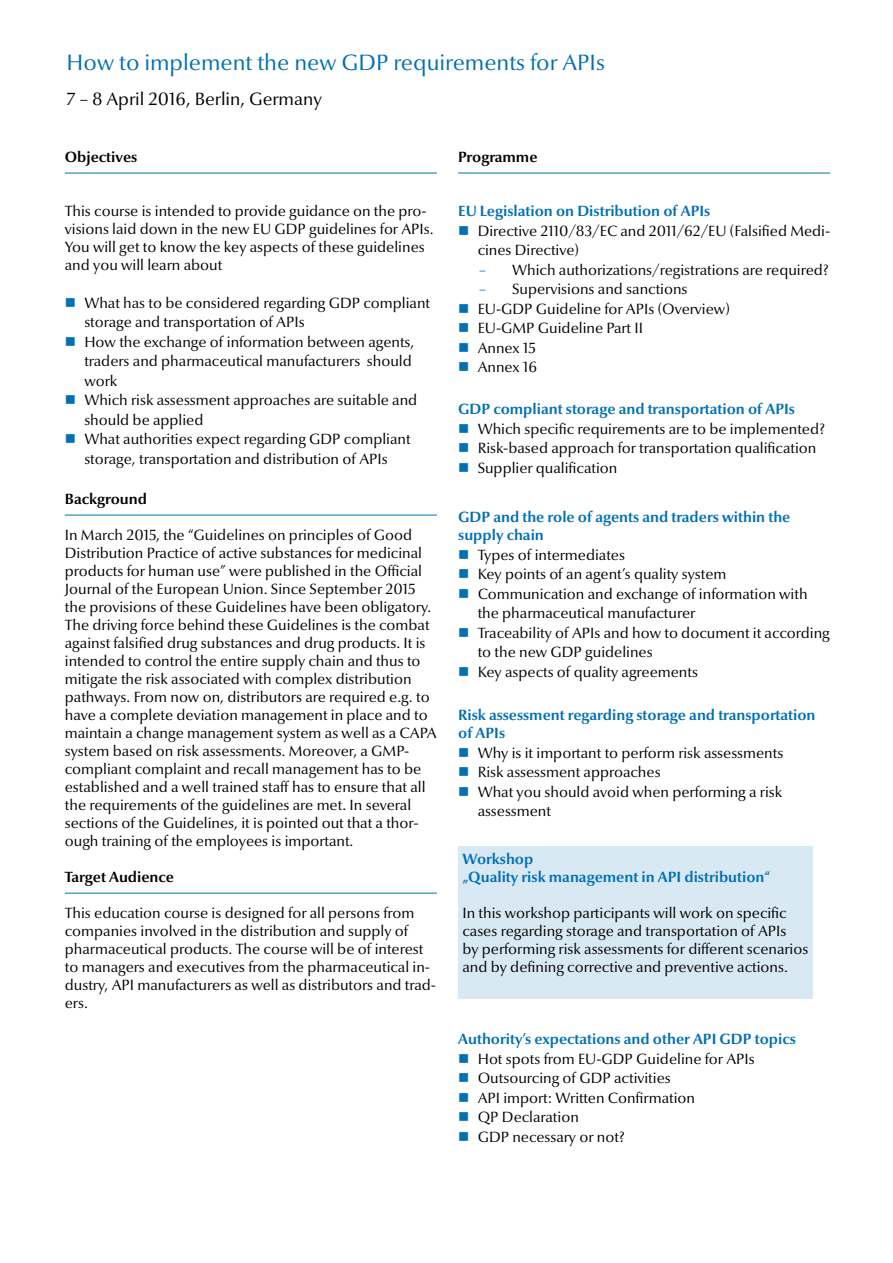
<style>
.page{position:relative;width:893px;height:1263px;background:#fff}
.page>*{position:absolute;margin:0;border:0;box-sizing:border-box;transform-origin:0 0}
.t1{font:22.5px "Optima Nova LT";color:#006fb4}
.t2{font:18px "Optima Nova LT";color:#000}
.t3{font:15px/18px "Optima Nova LT";color:#000}
.t4{font:700 15px/18px "Optima Nova LT";color:#006fb4}
.t5{font:700 15px "Optima Nova LT";color:#000}
.s1{color:#006fb4}
</style>
<div class="page">
<hr style="left:65px;top:173px;width:372px;height:1px;background:#006fb4">
<hr style="left:65px;top:515px;width:372px;height:1px;background:#006fb4">
<hr style="left:65px;top:893px;width:372px;height:1px;background:#006fb4">
<hr style="left:458px;top:173px;width:372px;height:1px;background:#006fb4">
<div style="left:458px;top:846px;width:355px;height:152px;background:#d9e9f4"></div>
<h1 class="t1" style="left:67px;top:50px;width:540px">How to implement the new GDP requirements for APIs</h1>
<p class="t2" style="left:67px;top:89px;width:257px">7 – 8 April 2016, Berlin, Germany</p>
<p class="t5" style="left:65px;top:148px;width:74px">Objectives</p>
<p class="t3" style="left:65px;top:202px;width:370px">This course is intended to provide guidance on the pro&shy;visions laid down in the new EU GDP guidelines for APIs.<br>You will get to know the key aspects of these guidelines and you will learn about</p>
<p class="t3" style="left:84px;top:293px;width:347px;line-height:19.5px">What has to be considered regarding GDP compliant storage and transportation of APIs<br>How the exchange of information between agents, traders and pharmaceutical manufacturers should work<br>Which risk assessment approaches are suitable and should be applied<br>What authorities expect regarding GDP compliant storage, transportation and distribution of APIs</p>
<p class="t5" style="left:65px;top:490px;width:84px">Background</p>
<p class="t3" style="left:65px;top:526px;width:373px">In March 2015, the “Guidelines on principles of Good Distribution Practice of active substances for medicinal products for human use” were published in the Official Journal of the European Union. Since September 2015 the provisions of these Guidelines have been obligatory.<br>The driving force behind these Guidelines is the combat against falsified drug substances and drug products. It is intended to control the entire supply chain and thus to mitigate the risk associated with complex distribution pathways. From now on, distributors are required e.g. to have a complete deviation management in place and to maintain a change management system as well as a CAPA system based on risk assessments. Moreover, a GMP&shy;compliant complaint and recall management has to be established and a well trained staff has to ensure that all the requirements of the guidelines are met. In several sections of the Guidelines, it is pointed out that a thor&shy;ough training of the employees is important.</p>
<p class="t5" style="left:65px;top:868px;width:111px">Target Audience</p>
<p class="t3" style="left:65px;top:904px;width:373px">This education course is designed for all persons from companies involved in the distribution and supply of pharmaceutical products. The course will be of interest to managers and executives from the pharmaceutical in&shy;dustry, API manufacturers as well as distributors and trad&shy;ers.</p>
<p class="t5" style="left:458px;top:148px;width:81px">Programme</p>
<p class="t4" style="left:458px;top:202px;width:254px">EU Legislation on Distribution of APIs</p>
<p class="t3" style="left:478px;top:221px;width:354px;line-height:19.5px">Directive 2110/83/EC and 2011/62/EU (Falsified Medi&shy;cines Directive)</p>
<p class="t3" style="left:479px;top:261px;width:351px"><span class="s1">–</span> Which authorizations/registrations are required?</p>
<p class="t3" style="left:478px;top:279px;width:254px;line-height:19.5px"><span class="s1">–</span> Supervisions and sanctions<br>EU-GDP Guideline for APIs (Overview)<br>EU-GMP Guideline Part II<br>Annex 15<br>Annex 16</p>
<p class="t4" style="left:458px;top:400px;width:338px">GDP compliant storage and transportation of APIs</p>
<p class="t3" style="left:478px;top:419px;width:349px;line-height:19.5px">Which specific requirements are to be implemented?<br>Risk-based approach for transportation qualification<br>Supplier qualification</p>
<p class="t4" style="left:458px;top:508px;width:334px">GDP and the role of agents and traders within the supply chain</p>
<p class="t3" style="left:478px;top:545px;width:354px;line-height:19.5px">Types of intermediates<br>Key points of an agent’s quality system Communication and exchange of information with the pharmaceutical manufacturer<br>Traceability of APIs and how to document it according to the new GDP guidelines<br>Key aspects of quality agreements</p>
<p class="t4" style="left:458px;top:706px;width:359px">Risk assessment regarding storage and transportation of APIs</p>
<p class="t3" style="left:478px;top:743px;width:307px;line-height:19.5px">Why is it important to perform risk assessments<br>Risk assessment approaches<br>What you should avoid when performing a risk assessment</p>
<p class="t4" style="left:462px;top:850px;width:309px">Workshop<br>„Quality risk management in API distribution“</p>
<p class="t3" style="left:462px;top:904px;width:347px">In this workshop participants will work on specific cases regarding storage and transportation of APIs<br>by performing risk assessments for different scenarios and by defining corrective and preventive actions.</p>
<p class="t4" style="left:458px;top:1030px;width:339px">Authority’s expectations and other API GDP topics</p>
<p class="t3" style="left:478px;top:1049px;width:279px;line-height:19.5px">Hot spots from EU-GDP Guideline for APIs<br>Outsourcing of GDP activities<br>API import: Written Confirmation<br>QP Declaration<br>GDP necessary or not?</p>
</div>
